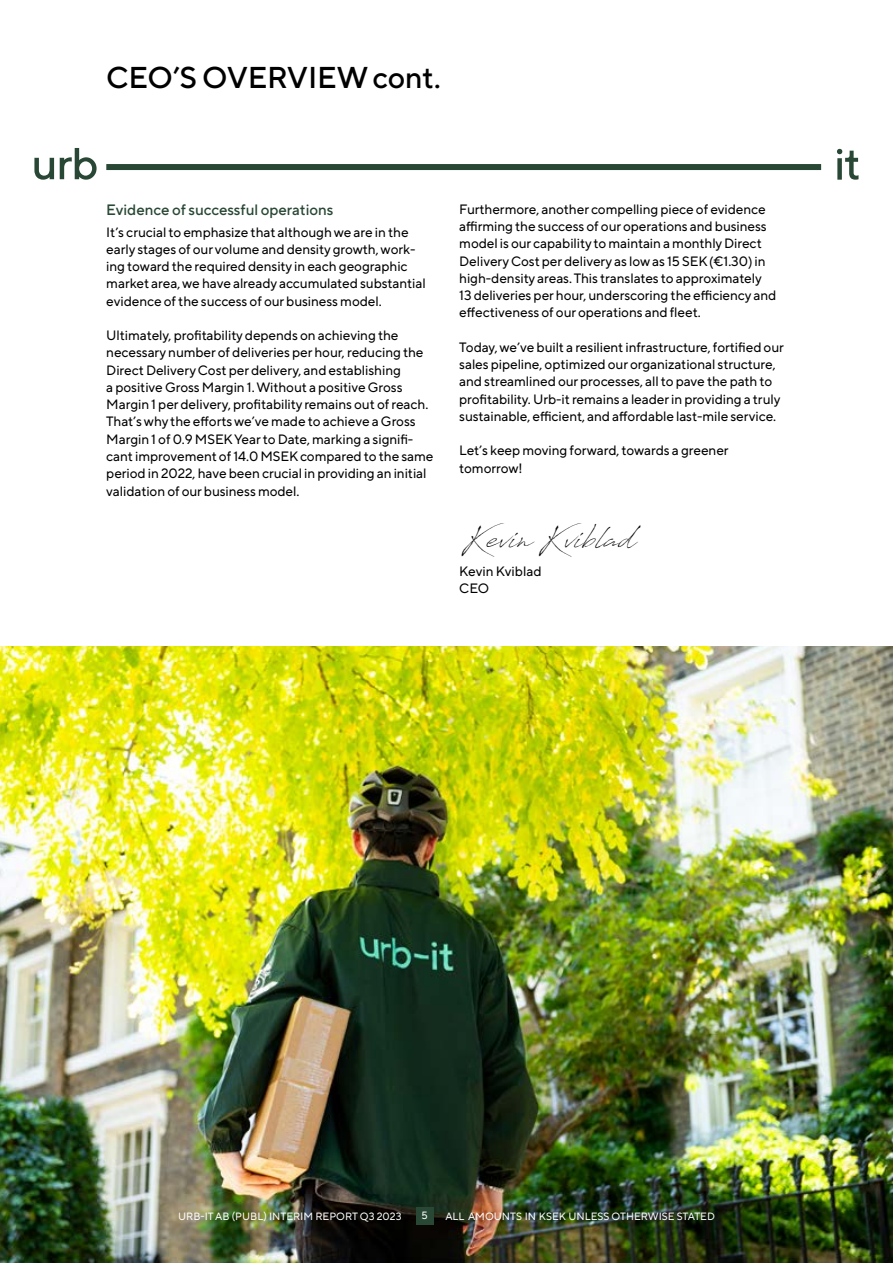
<style>
.page{position:relative;width:893px;height:1263px;background:#fff}
.page>*{position:absolute;margin:0;border:0;box-sizing:border-box;transform-origin:0 0}
.t1{font:32.55px "Antro Vectra";color:#000}
.t2{font:500 30px "TT Norms Pro";color:#000}
.t3{font:500 15px "TT Norms Pro";color:#284734}
.t4{font:13.5px/17.2px "TT Norms Pro";letter-spacing:-.005em;color:#000}
.t5{font:10.5px "TT Norms Pro";color:#fff}
</style>
<div class="page">
<img style="left:0;top:646px;width:893px;height:617px">
<div style="left:106px;top:164px;width:715px;height:6px;background:#284734"></div>
<svg style="left:34px;top:158px;width:20px;height:22px"></svg>
<svg style="left:60px;top:148px;width:37px;height:32px"></svg>
<svg style="left:837px;top:149px;width:21px;height:31px"></svg>
<div style="left:416px;top:1208px;width:17px;height:17px;background:#284734"></div>
<h2 class="t2" style="left:106px;top:56px;width:336px">CEO’S OVERVIEW cont.</h2>
<p class="t3" style="left:106px;top:199px;width:229px">Evidence of successful operations</p>
<p class="t4" style="left:106px;top:222px;width:321px">It’s crucial to emphasize that although we are in the early stages of our volume and density growth, work&shy;ing toward the required density in each geographic market area, we have already accumulated substantial evidence of the success of our business model.</p>
<p class="t4" style="left:106px;top:326px;width:329px">Ultimately, profitability depends on achieving the necessary number of deliveries per hour, reducing the Direct Delivery Cost per delivery, and establishing<br>a positive Gross Margin 1. Without a positive Gross Margin 1 per delivery, profitability remains out of reach.<br>That’s why the efforts we’ve made to achieve a Gross Margin 1 of 0.9 MSEK Year to Date, marking a signifi&shy;cant improvement of 14.0 MSEK compared to the same period in 2022, have been crucial in providing an initial validation of our business model.</p>
<p class="t4" style="left:459px;top:199px;width:319px">Furthermore, another compelling piece of evidence affirming the success of our operations and business model is our capability to maintain a monthly Direct Delivery Cost per delivery as low as 15 SEK (€1.30) in high-density areas. This translates to approximately 13 deliveries per hour, underscoring the efficiency and effectiveness of our operations and fleet.</p>
<p class="t4" style="left:459px;top:337px;width:326px">Today, we’ve built a resilient infrastructure, fortified our sales pipeline, optimized our organizational structure, and streamlined our processes, all to pave the path to profitability. Urb-it remains a leader in providing a truly sustainable, efficient, and affordable last-mile service.</p>
<p class="t4" style="left:459px;top:441px;width:271px">Let’s keep moving forward, towards a greener tomorrow!</p>
<h1 class="t1" style="left:461px;top:516px;width:175px">Kevin Kviblad</h1>
<p class="t4" style="left:459px;top:561px;width:84px">Kevin Kviblad<br>CEO</p>
<p class="t5" style="left:178px;top:1208px;width:225px">URB-IT AB (PUBL) INTERIM REPORT Q3 2023</p>
<p class="t5" style="left:445px;top:1208px;width:271px">ALL AMOUNTS IN KSEK UNLESS OTHERWISE STATED</p>
<p class="t5" style="left:422px;top:1208px;width:8px">5</p>
</div>
